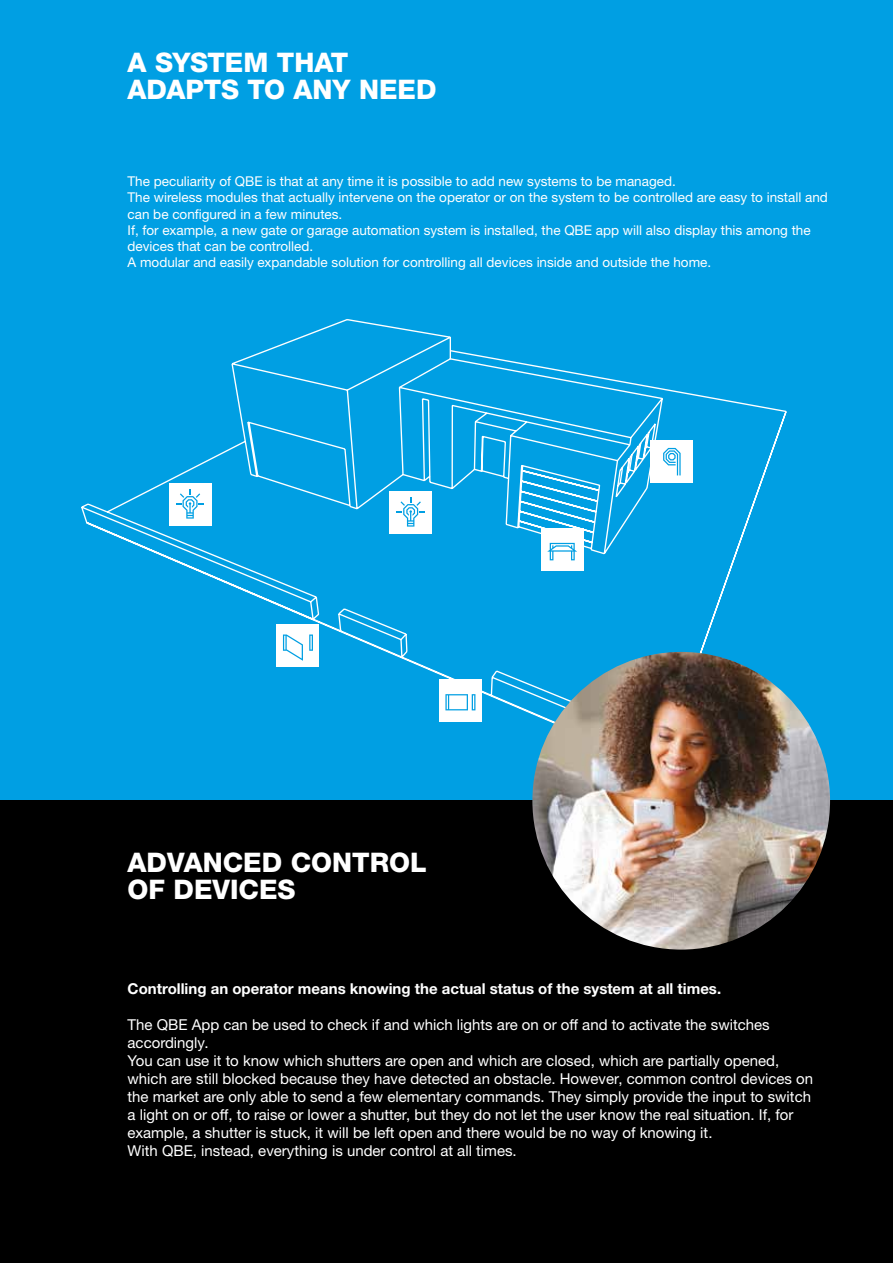
<style>
.page{position:relative;width:893px;height:1263px;background:#fff}
.page>*{position:absolute;margin:0;border:0;box-sizing:border-box;transform-origin:0 0}
.t1{font:800 27px/27px "Helvetica Neue LTW1 G";color:#fff}
.t2{font:15px/18px "Helvetica Neue LTW1 G";color:#fff}
.t3{font:700 15px "Helvetica Neue LTW1 G";color:#fff}
.t4{font:13.5px/16.2px "Helvetica Neue LTW1 G";color:#fff}
</style>
<div class="page">
<div style="left:0;top:799px;width:893px;height:464px;background:#000"></div>
<div style="left:0;top:0;width:893px;height:799px;background:#009fe3"></div>
<svg style="left:81px;top:319px;width:706px;height:405px"></svg>
<div style="left:439px;top:679px;width:43px;height:43px;background:#fff"></div>
<svg style="left:445px;top:694px;width:27px;height:16px"></svg>
<hr style="left:472px;top:694px;width:3px;height:16px;background:#009fe3">
<div style="left:277px;top:624px;width:42px;height:43px;background:#fff"></div>
<svg style="left:309px;top:634px;width:4px;height:17px"></svg>
<svg style="left:283px;top:634px;width:20px;height:27px"></svg>
<div style="left:651px;top:440px;width:42px;height:43px;background:#fff"></div>
<svg style="left:663px;top:448px;width:18px;height:27px"></svg>
<div style="left:541px;top:528px;width:42px;height:42px;background:#fff"></div>
<svg style="left:547px;top:543px;width:30px;height:17px"></svg>
<div style="left:169px;top:483px;width:42px;height:42px;background:#fff"></div>
<svg style="left:176px;top:490px;width:28px;height:29px"></svg>
<div style="left:390px;top:491px;width:42px;height:42px;background:#fff"></div>
<svg style="left:397px;top:498px;width:27px;height:29px"></svg>
<img style="left:532px;top:652px;width:298px;height:297px;border-radius:149px">
<h1 class="t1" style="left:128px;top:49px;width:311px">A SYSTEM THAT<br>ADAPTS TO ANY NEED</h1>
<p class="t4" style="left:128px;top:173px;width:702px">The peculiarity of QBE is that at any time it is possible to add new systems to be managed.<br>The wireless modules that actually intervene on the operator or on the system to be controlled are easy to install and can be configured in a few minutes.<br>If, for example, a new gate or garage automation system is installed, the QBE app will also display this among the devices that can be controlled.<br>A modular and easily expandable solution for controlling all devices inside and outside the home.</p>
<h1 class="t1" style="left:128px;top:849px;width:301px">ADVANCED CONTROL<br>OF DEVICES</h1>
<p class="t3" style="left:128px;top:979px;width:595px">Controlling an operator means knowing the actual status of the system at all times.</p>
<p class="t2" style="left:128px;top:1016px;width:687px">The QBE App can be used to check if and which lights are on or off and to activate the switches accordingly.<br>You can use it to know which shutters are open and which are closed, which are partially opened, which are still blocked because they have detected an obstacle. However, common control devices on the market are only able to send a few elementary commands. They simply provide the input to switch a light on or off, to raise or lower a shutter, but they do not let the user know the real situation. If, for example, a shutter is stuck, it will be left open and there would be no way of knowing it.<br>With QBE, instead, everything is under control at all times.</p>
</div>
